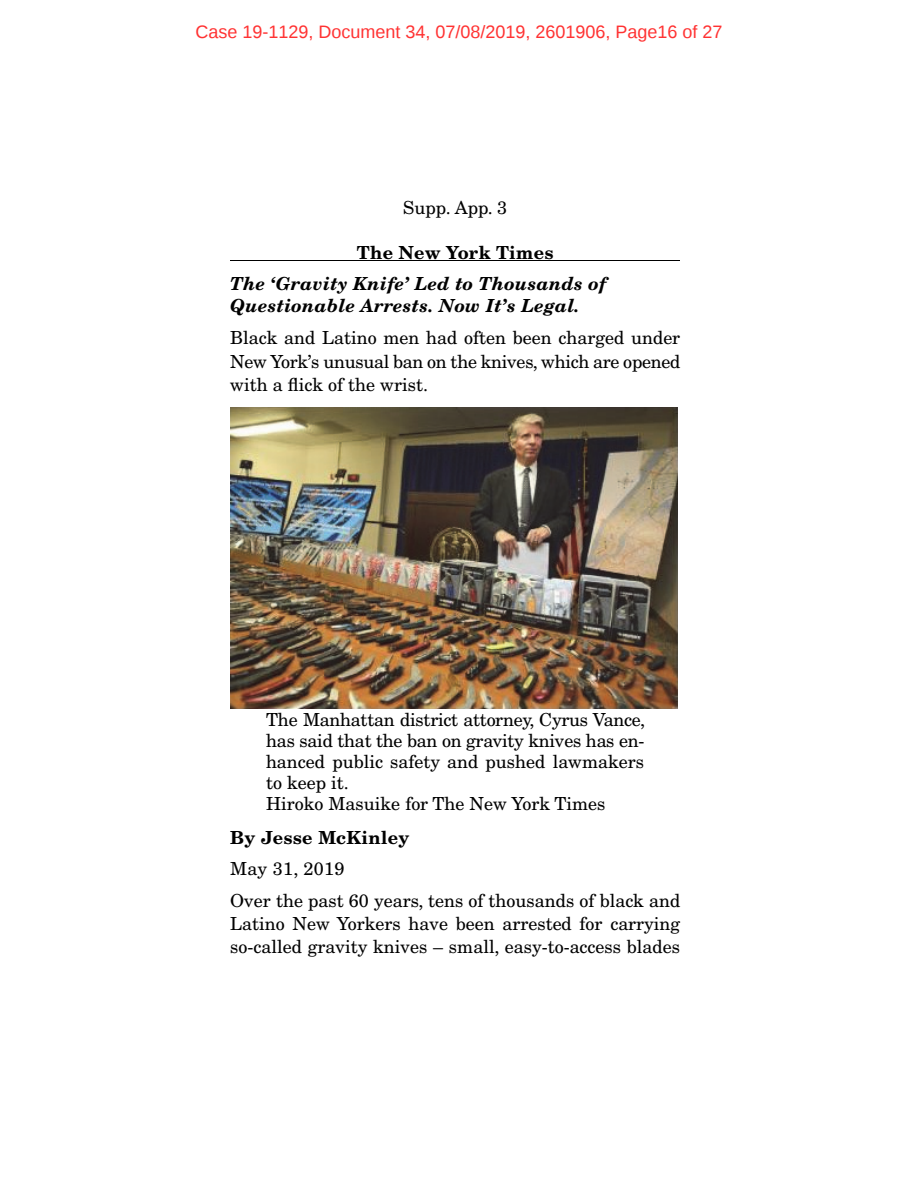
<style>
.page{position:relative;width:918px;height:1188px;background:#fff}
.page>*{position:absolute;margin:0;border:0;box-sizing:border-box;transform-origin:0 0}
.t1{font:18px/21px "New Century Schlbk LT Std";color:#000}
.t2{font:italic 700 18px/22.4px "New Century Schlbk LT Std";letter-spacing:.015em;color:#000}
.t3{font:18px "Liberation Sans";color:#ff3232}
.t4{font:700 18px "New Century Schlbk LT Std";letter-spacing:.015em;color:#000}
</style>
<div class="page">
<hr style="left:230px;top:260px;width:450px;height:1px;background:#000">
<img style="left:230px;top:408px;width:448px;height:301px">
<p class="t3" style="left:195px;top:24px;width:529px">Case 19-1129, Document 34, 07/08/2019, 2601906, Page16 of 27</p>
<p class="t1" style="left:403px;top:199px;width:106px">Supp. App. 3</p>
<p class="t4" style="left:357px;top:245px;width:198px">The New York Times</p>
<p class="t2" style="left:230px;top:274px;width:377px">The ‘Gravity Knife’ Led to Thousands of<br>Questionable Arrests. Now It’s Legal.</p>
<p class="t1" style="left:230px;top:328px;width:452px;line-height:23.2px;text-align:justify">Black and Latino men had often been charged under New York’s unusual ban on the knives, which are opened with a flick of the wrist.</p>
<p class="t1" style="left:266px;top:710px;width:381px">The Manhattan district attorney, Cyrus Vance, has said that the ban on gravity knives has en&shy;hanced public safety and pushed lawmakers to keep it.<br>Hiroko Masuike for The New York Times</p>
<p class="t4" style="left:230px;top:830px;width:181px">By Jesse McKinley</p>
<p class="t1" style="left:230px;top:854px;width:452px;line-height:32.1px">May 31, 2019<br>Over the past 60 years, tens of thousands of black and</p>
<p class="t1" style="left:230px;top:914px;width:452px;line-height:23.2px">Latino New Yorkers have been arrested for carrying so-called gravity knives – small, easy-to-access blades</p>
</div>
